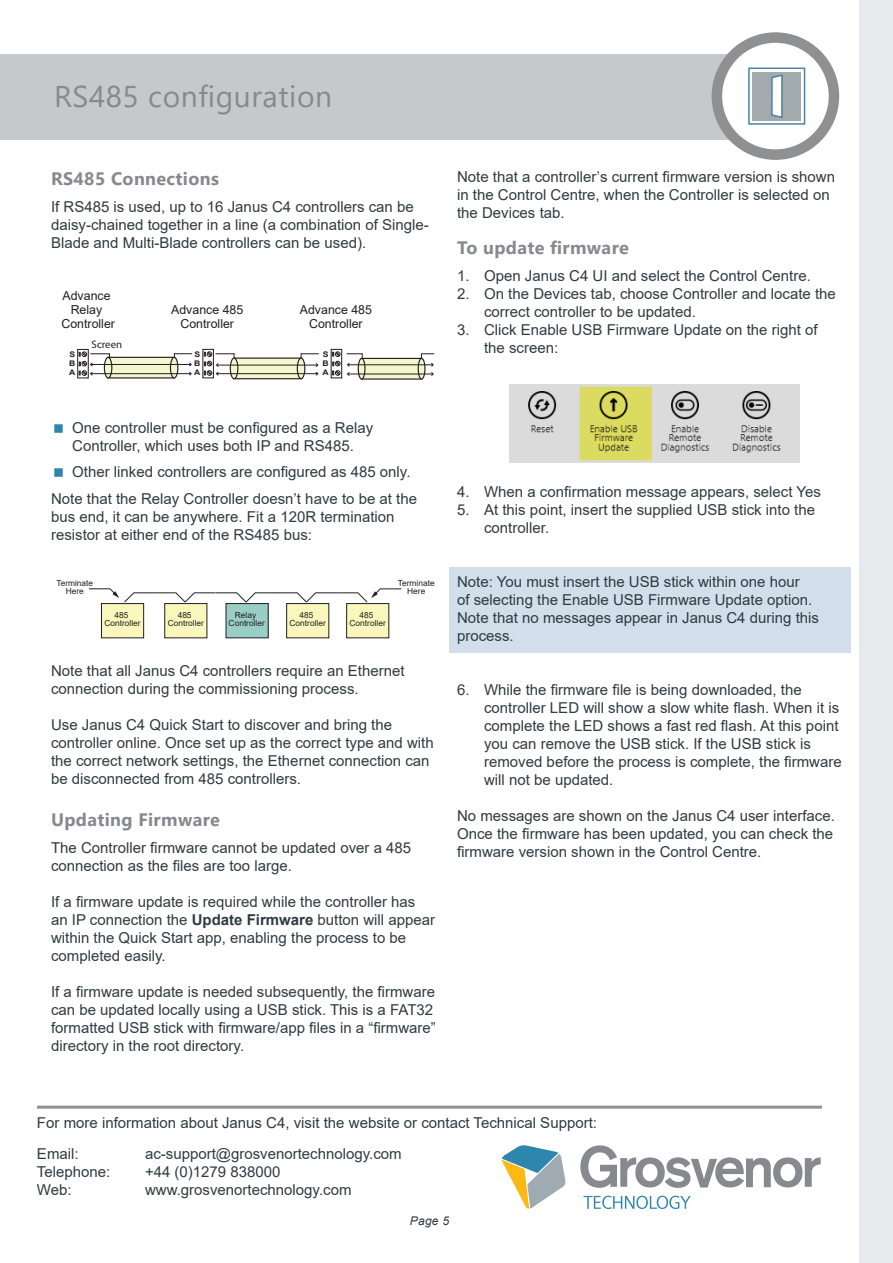
<style>
.page{position:relative;width:893px;height:1263px;background:#fff}
.page>*{position:absolute;margin:0;border:0;box-sizing:border-box;transform-origin:0 0}
.Main_heading{font:30px "Segoe UI";letter-spacing:.02em;color:#868a8e}
.Heading_3{font:700 18px "Segoe UI";letter-spacing:.02em;color:#868a8e}
.Default_Paragraph{font:15px/18px "Arial";color:#2f3b41}
.Blue_background{font:15px/18px "Arial";color:#2f3b41}
.t1{font:12.3px/14px "Arial";color:#231f20;text-align:center}
.t2{font:italic 12px "Arial";color:#2f3b41}
.t3{font:10.8px "Myriad Pro";color:#231f20}
.t4{font:8.4px/7.5px "Arial";color:#231f20;text-align:center}
.t5{font:700 7.8px/9.4px "Arial";color:#231f20;scale:1.12 1}
.s1{font-weight:700}
</style>
<div class="page">
<hr style="left:37px;top:1106px;width:785px;height:3px;background:#8e9091">
<svg style="left:580px;top:1145px;width:241px;height:43px"></svg>
<svg style="left:583px;top:1196px;width:108px;height:13px"></svg>
<svg style="left:502px;top:1145px;width:63px;height:64px"></svg>
<div style="left:0;top:54px;width:795px;height:85px;background:#c5c9cc"></div>
<svg style="left:717px;top:38px;width:117px;height:117px"></svg>
<div style="left:712px;top:32px;width:127px;height:128px;border:10px solid #8e9091;border-radius:50%"></div>
<div style="left:859px;top:0;width:34px;height:1263px;background:#e6eaec"></div>
<svg style="left:751px;top:71px;width:51px;height:51px"></svg>
<div style="left:748px;top:68px;width:57px;height:57px;border:2px solid #4b82a8"></div>
<div style="left:753px;top:72px;width:48px;height:48px;background:#a2aaad"></div>
<svg style="left:771px;top:74px;width:12px;height:44px"></svg>
<div style="left:77px;top:349px;width:12px;height:29px;border:1px solid #231f20"></div>
<div style="left:202px;top:349px;width:12px;height:29px;border:1px solid #231f20"></div>
<div style="left:331px;top:349px;width:11px;height:29px;border:1px solid #231f20"></div>
<svg style="left:332px;top:351px;width:9px;height:25px"></svg>
<div style="left:108px;top:357px;width:66px;height:21px;background:#f4f6ce"></div>
<div style="left:108px;top:357px;width:67px;height:21px;border:1px solid #231f20"></div>
<div style="left:104px;top:357px;width:8px;height:21px;border:1px solid #231f20;border-radius:50%"></div>
<svg style="left:170px;top:357px;width:8px;height:21px"></svg>
<div style="left:170px;top:357px;width:8px;height:21px;border:1px solid #231f20;border-radius:50%"></div>
<hr style="left:91px;top:364px;width:100px;height:1px;background:#231f20">
<hr style="left:91px;top:373px;width:100px;height:1px;background:#231f20">
<svg style="left:79px;top:351px;width:31px;height:25px"></svg>
<svg style="left:174px;top:353px;width:18px;height:13px"></svg>
<div style="left:234px;top:358px;width:67px;height:21px;background:#f4f6ce"></div>
<div style="left:233px;top:357px;width:69px;height:22px;border:1px solid #231f20"></div>
<div style="left:230px;top:357px;width:8px;height:22px;border:1px solid #231f20;border-radius:50%"></div>
<svg style="left:297px;top:358px;width:8px;height:21px"></svg>
<div style="left:297px;top:357px;width:8px;height:22px;border:1px solid #231f20;border-radius:50%"></div>
<hr style="left:217px;top:365px;width:100px;height:1px;background:#231f20">
<hr style="left:217px;top:373px;width:100px;height:1px;background:#231f20">
<svg style="left:204px;top:351px;width:31px;height:25px"></svg>
<svg style="left:301px;top:353px;width:17px;height:22px"></svg>
<div style="left:362px;top:358px;width:60px;height:21px;background:#f4f6ce"></div>
<div style="left:361px;top:358px;width:61px;height:22px;border:1px solid #231f20"></div>
<svg style="left:358px;top:358px;width:7px;height:21px"></svg>
<div style="left:358px;top:358px;width:8px;height:22px;border:1px solid #231f20;border-radius:50%"></div>
<svg style="left:418px;top:358px;width:7px;height:21px"></svg>
<div style="left:418px;top:358px;width:8px;height:22px;border:1px solid #231f20;border-radius:50%"></div>
<hr style="left:348px;top:364px;width:85px;height:1px;background:#231f20">
<svg style="left:347px;top:353px;width:16px;height:13px"></svg>
<hr style="left:348px;top:373px;width:85px;height:1px;background:#231f20">
<svg style="left:421px;top:353px;width:13px;height:13px"></svg>
<div style="left:165px;top:603px;width:42px;height:35px;background:#faf7bd"></div>
<div style="left:164px;top:603px;width:43px;height:35px;border:1px solid #231f20"></div>
<div style="left:101px;top:603px;width:43px;height:35px;background:#faf7bd"></div>
<div style="left:101px;top:603px;width:43px;height:35px;border:1px solid #231f20"></div>
<div style="left:287px;top:603px;width:42px;height:35px;background:#faf7bd"></div>
<div style="left:286px;top:603px;width:43px;height:35px;border:1px solid #231f20"></div>
<div style="left:347px;top:603px;width:42px;height:35px;background:#faf7bd"></div>
<div style="left:346px;top:603px;width:43px;height:35px;border:1px solid #231f20"></div>
<div style="left:226px;top:603px;width:42px;height:35px;background:#99cec5"></div>
<div style="left:226px;top:603px;width:43px;height:35px;border:1px solid #231f20"></div>
<svg style="left:89px;top:588px;width:313px;height:15px"></svg>
<div style="left:449px;top:567px;width:401px;height:85px;background:#d2dee9"></div>
<img style="left:509px;top:384px;width:290px;height:78px">
<p class="Main_heading" style="left:54px;top:68px;width:280px">RS485 configuration</p>
<p class="Heading_3" style="left:51px;top:162px;width:169px">RS485 Connections</p>
<p class="Default_Paragraph" style="left:51px;top:197px;width:379px">If RS485 is used, up to 16 Janus C4 controllers can be daisy-chained together in a line (a combination of Single-<br>Blade and Multi-Blade controllers can be used).</p>
<p class="t1" style="left:61px;top:289px;width:55px">Advance<br>Relay<br>Controller</p>
<p class="t3" style="left:92px;top:338px;width:32px">Screen</p>
<p class="t5" style="left:69px;top:349px;width:7px">S<br>B</p>
<p class="t5" style="left:69px;top:368px;width:7px">A</p>
<p class="t1" style="left:171px;top:303px;width:74px">Advance 485<br>Controller</p>
<p class="t5" style="left:194px;top:349px;width:7px">S<br>B</p>
<p class="t5" style="left:194px;top:368px;width:7px">A</p>
<p class="t1" style="left:300px;top:303px;width:74px">Advance 485<br>Controller</p>
<p class="t5" style="left:323px;top:349px;width:7px">S<br>B</p>
<p class="t5" style="left:323px;top:368px;width:7px">A</p>
<p class="Default_Paragraph" style="left:72px;top:419px;width:302px">One controller must be configured as a Relay<br>Controller, which uses both IP and RS485.</p>
<p class="Default_Paragraph" style="left:72px;top:463px;width:340px">Other linked controllers are configured as 485 only.</p>
<p class="Default_Paragraph" style="left:51px;top:490px;width:368px">Note that the Relay Controller doesn’t have to be at the bus end, it can be anywhere. Fit a 120R termination resistor at either end of the RS485 bus:</p>
<p class="t4" style="left:57px;top:579px;width:38px">Terminate<br>Here</p>
<p class="t4" style="left:104px;top:611px;width:38px">485<br>Controller</p>
<p class="t4" style="left:168px;top:611px;width:38px">485<br>Controller</p>
<p class="t4" style="left:290px;top:611px;width:38px">485<br>Controller</p>
<p class="t4" style="left:350px;top:611px;width:38px">485<br>Controller</p>
<p class="t4" style="left:229px;top:611px;width:38px">Relay<br>Controller</p>
<p class="t4" style="left:398px;top:579px;width:38px">Terminate<br>Here</p>
<p class="Default_Paragraph" style="left:51px;top:662px;width:355px">Note that all Janus C4 controllers require an Ethernet connection during the commissioning process.</p>
<p class="Default_Paragraph" style="left:51px;top:716px;width:384px">Use Janus C4 Quick Start to discover and bring the controller online. Once set up as the correct type and with the correct network settings, the Ethernet connection can be disconnected from 485 controllers.</p>
<p class="Heading_3" style="left:51px;top:803px;width:170px">Updating Firmware</p>
<p class="Default_Paragraph" style="left:51px;top:838px;width:362px">The Controller firmware cannot be updated over a 485 connection as the files are too large.</p>
<p class="Default_Paragraph" style="left:51px;top:892px;width:386px">If a firmware update is required while the controller has an IP connection the <span class="s1">Update Firmware</span> button will appear within the Quick Start app, enabling the process to be completed easily.</p>
<p class="Default_Paragraph" style="left:51px;top:982px;width:386px">If a firmware update is needed subsequently, the firmware can be updated locally using a USB stick. This is a FAT32 formatted USB stick with firmware/app files in a “firmware” directory in the root directory.</p>
<p class="Default_Paragraph" style="left:457px;top:168px;width:379px">Note that a controller’s current firmware version is shown in the Control Centre, when the Controller is selected on the Devices tab.</p>
<p class="Heading_3" style="left:457px;top:231px;width:173px">To update firmware</p>
<p class="Default_Paragraph" style="left:457px;top:266px;width:355px">1. Open Janus C4 UI and select the Control Centre.</p>
<p class="Default_Paragraph" style="left:484px;top:284px;width:353px;text-indent:-27px">2. On the Devices tab, choose Controller and locate the correct controller to be updated.</p>
<p class="Default_Paragraph" style="left:484px;top:320px;width:335px;text-indent:-27px">3. Click Enable USB Firmware Update on the right of the screen:</p>
<p class="Default_Paragraph" style="left:457px;top:482px;width:365px">4. When a confirmation message appears, select Yes</p>
<p class="Default_Paragraph" style="left:484px;top:500px;width:332px;text-indent:-27px">5. At this point, insert the supplied USB stick into the controller.</p>
<p class="Blue_background" style="left:457px;top:572px;width:363px">Note: You must insert the USB stick within one hour<br>of selecting the Enable USB Firmware Update option.<br>Note that no messages appear in Janus C4 during this process.</p>
<p class="Default_Paragraph" style="left:484px;top:680px;width:359px;text-indent:-27px">6. While the firmware file is being downloaded, the controller LED will show a slow white flash. When it is complete the LED shows a fast red flash. At this point you can remove the USB stick. If the USB stick is removed before the process is complete, the firmware will not be updated.</p>
<p class="Default_Paragraph" style="left:457px;top:806px;width:379px;text-align:justify">No messages are shown on the Janus C4 user interface.<br>Once the firmware has been updated, you can check the firmware version shown in the Control Centre.</p>
<p class="Default_Paragraph" style="left:37px;top:1113px;width:561px">For more information about Janus C4, visit the website or contact Technical Support:</p>
<p class="Default_Paragraph" style="left:37px;top:1144px;width:43px">Email:</p>
<p class="Default_Paragraph" style="left:145px;top:1144px;width:258px">ac-support@grosvenortechnology.com</p>
<p class="Default_Paragraph" style="left:37px;top:1162px;width:75px">Telephone:</p>
<p class="Default_Paragraph" style="left:145px;top:1162px;width:137px">+44 (0)1279 838000</p>
<p class="Default_Paragraph" style="left:37px;top:1180px;width:36px">Web:</p>
<p class="Default_Paragraph" style="left:145px;top:1180px;width:208px">www.grosvenortechnology.com</p>
<p class="t2" style="left:410px;top:1213px;width:41px">Page 5</p>
</div>
